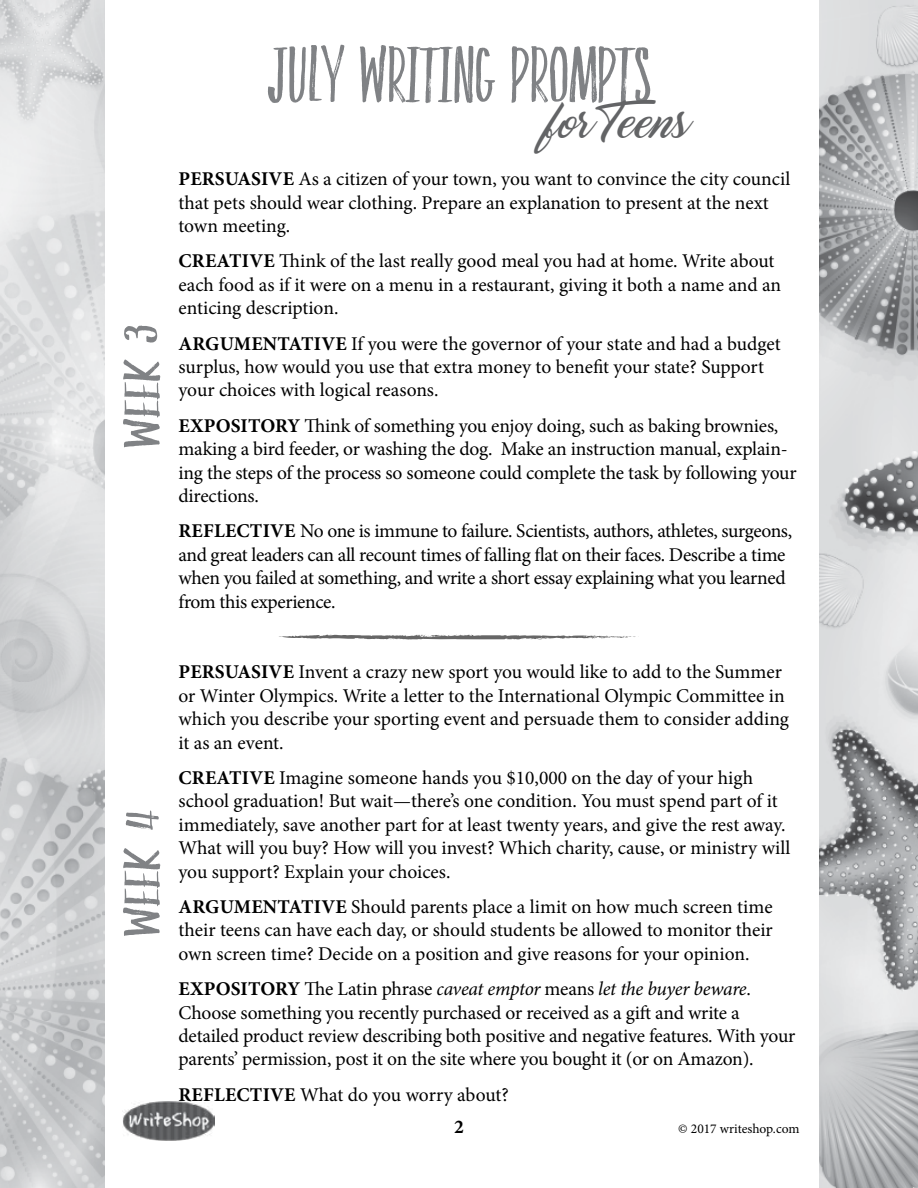
<style>
.page{position:relative;width:918px;height:1188px;background:#fff}
.page>*{position:absolute;margin:0;border:0;box-sizing:border-box;transform-origin:0 0}
.t1{font:54px "Faith And Glory Two";color:#808285}
.t2{font:36px "Marguerite";color:#636466}
.t3{font:34.5px "Faith And Glory Two";color:#808285;scale:1.7 1}
.t4{font:19.5px/23.4px "Minion Pro";letter-spacing:-.01em;color:#000}
.t5{font:700 19.5px "Minion Pro";color:#000}
.t6{font:13.5px "Minion Pro";color:#000}
.s1{font-weight:700}
.s2{font-style:italic}
</style>
<div class="page">
<img style="left:0;top:0;width:918px;height:1188px">
<div style="left:105px;top:0;width:714px;height:1188px;background:#fff"></div>
<img style="left:123px;top:1101px;width:92px;height:39px">
<svg style="left:279px;top:634px;width:360px;height:6px"></svg>
<h3 class="t3" style="left:119px;top:450px;width:75px;rotate:-90deg">WEEK 3</h3>
<h1 class="t1" style="left:268px;top:38px;width:384px">JULY WRITING PROMPTS</h1>
<h2 class="t2" style="left:544px;top:105px;width:145px">for Teens</h2>
<p class="t4" style="left:178px;top:167px;width:613px"><span class="s1">PERSUASIVE</span> As a citizen of your town, you want to convince the city council that pets should wear clothing. Prepare an explanation to present at the next town meeting.</p>
<p class="t4" style="left:178px;top:250px;width:604px"><span class="s1">CREATIVE</span> Think of the last really good meal you had at home. Write about each food as if it were on a menu in a restaurant, giving it both a name and an enticing description.</p>
<p class="t4" style="left:178px;top:332px;width:604px"><span class="s1">ARGUMENTATIVE</span> If you were the governor of your state and had a budget surplus, how would you use that extra money to benefit your state? Support your choices with logical reasons.</p>
<p class="t4" style="left:178px;top:414px;width:620px"><span class="s1">EXPOSITORY</span> Think of something you enjoy doing, such as baking brownies, making a bird feeder, or washing the dog. Make an instruction manual, explain&shy;ing the steps of the process so someone could complete the task by following your directions.</p>
<p class="t4" style="left:178px;top:520px;width:615px"><span class="s1">REFLECTIVE</span> No one is immune to failure. Scientists, authors, athletes, surgeons, and great leaders can all recount times of falling flat on their faces. Describe a time when you failed at something, and write a short essay explaining what you learned from this experience.</p>
<h3 class="t3" style="left:119px;top:938px;width:77px;rotate:-90deg">WEEK 4</h3>
<p class="t4" style="left:178px;top:661px;width:612px"><span class="s1">PERSUASIVE</span> Invent a crazy new sport you would like to add to the Summer or Winter Olympics. Write a letter to the International Olympic Committee in which you describe your sporting event and persuade them to consider adding it as an event.</p>
<p class="t4" style="left:178px;top:766px;width:613px"><span class="s1">CREATIVE</span> Imagine someone hands you $10,000 on the day of your high school graduation! But wait—there’s one condition. You must spend part of it immediately, save another part for at least twenty years, and give the rest away.<br>What will you buy? How will you invest? Which charity, cause, or ministry will you support? Explain your choices.</p>
<p class="t4" style="left:178px;top:895px;width:596px;text-align:justify"><span class="s1">ARGUMENTATIVE</span> Should parents place a limit on how much screen time their teens can have each day, or should students be allowed to monitor their own screen time? Decide on a position and give reasons for your opinion.</p>
<p class="t4" style="left:178px;top:977px;width:618px"><span class="s1">EXPOSITORY</span> The Latin phrase <span class="s2">caveat emptor</span> means <span class="s2">let the buyer beware</span>.<br>Choose something you recently purchased or received as a gift and write a detailed product review describing both positive and negative features. With your parents’ permission, post it on the site where you bought it (or on Amazon).</p>
<p class="t4" style="left:179px;top:1083px;width:332px"><span class="s1">REFLECTIVE</span> What do you worry about?</p>
<p class="t5" style="left:454px;top:1113px;width:11px">2</p>
<p class="t6" style="left:678px;top:1120px;width:123px">© 2017 writeshop.com</p>
</div>
